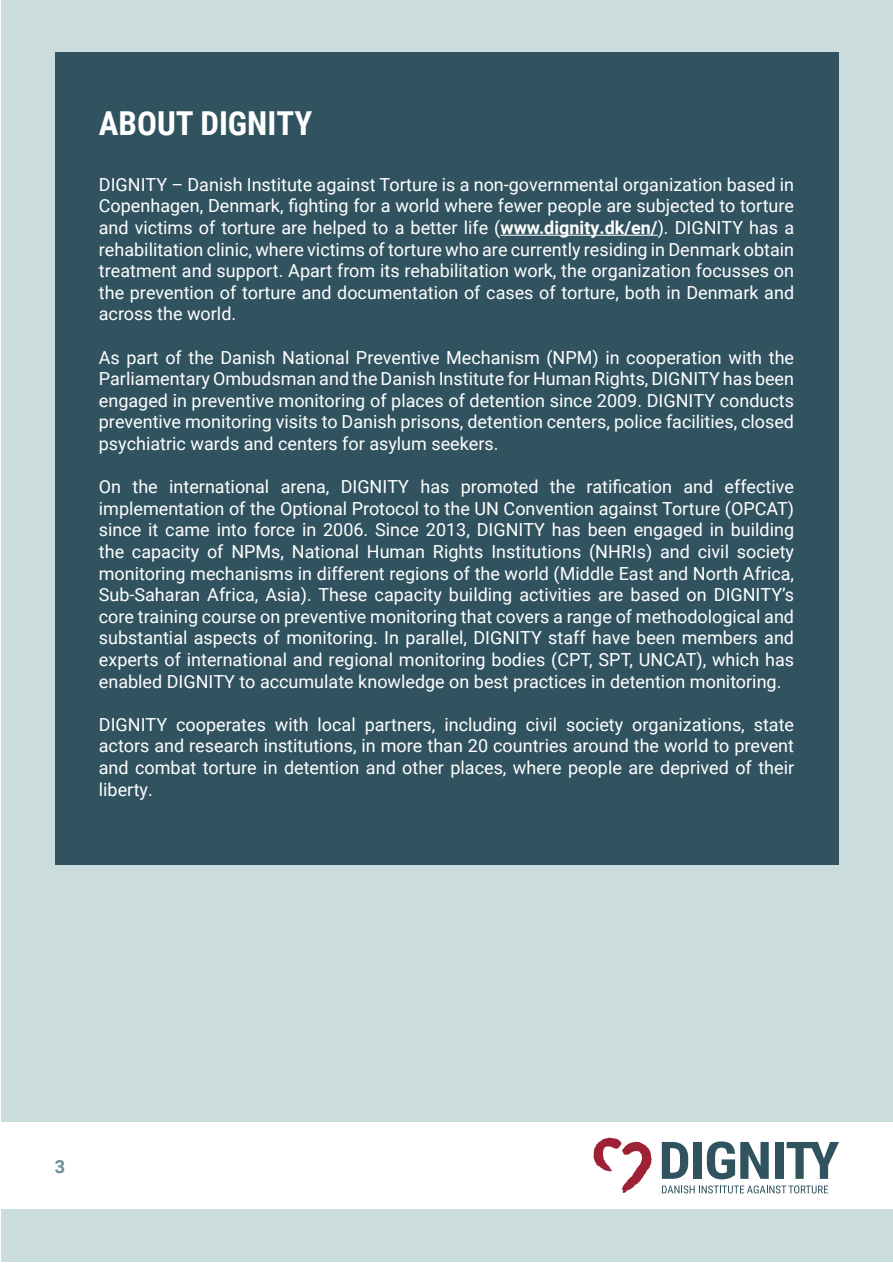
<style>
.page{position:relative;width:893px;height:1263px;background:#fff}
.page>*{position:absolute;margin:0;border:0;box-sizing:border-box;transform-origin:0 0}
.t1{font:700 33px "Roboto Condensed";color:#fff}
.t2{font:18px/21.6px "Roboto";color:#fff;text-align:justify}
.t3{font:700 18px "Roboto";color:#698c91}
.s1{font-weight:700}
</style>
<div class="page">
<div style="left:1px;top:1px;width:892px;height:1261px;background:#cbdcdd"></div>
<div style="left:2px;top:1122px;width:891px;height:87px;background:#fff"></div>
<svg style="left:594px;top:1138px;width:58px;height:55px"></svg>
<div style="left:693px;top:1142px;width:9px;height:37px;background:#315360"></div>
<svg style="left:707px;top:1141px;width:62px;height:38px"></svg>
<div style="left:775px;top:1142px;width:8px;height:37px;background:#315360"></div>
<svg style="left:787px;top:1142px;width:52px;height:37px"></svg>
<svg style="left:662px;top:1185px;width:166px;height:8px"></svg>
<svg style="left:662px;top:1142px;width:26px;height:37px"></svg>
<div style="left:55px;top:53px;width:783px;height:812px;background:#315360"></div>
<hr style="left:500px;top:235px;width:158px;height:1px;background:#fff">
<h1 class="t1" style="left:99px;top:101px;width:215px">ABOUT DIGNITY</h1>
<p class="t2" style="left:99px;top:173px;width:697px">DIGNITY – Danish Institute against Torture is a non-governmental organization based in Copenhagen, Denmark, fighting for a world where fewer people are subjected to torture and victims of torture are helped to a better life (<span class="s1">www.dignity.dk/en/</span>). DIGNITY has a rehabilitation clinic, where victims of torture who are currently residing in Denmark obtain treatment and support. Apart from its rehabilitation work, the organization focusses on the prevention of torture and documentation of cases of torture, both in Denmark and across the world.</p>
<p class="t2" style="left:99px;top:346px;width:697px">As part of the Danish National Preventive Mechanism (NPM) in cooperation with the Parliamentary Ombudsman and the Danish Institute for Human Rights, DIGNITY has been engaged in preventive monitoring of places of detention since 2009. DIGNITY conducts preventive monitoring visits to Danish prisons, detention centers, police facilities, closed psychiatric wards and centers for asylum seekers.</p>
<p class="t2" style="left:99px;top:475px;width:697px">On the international arena, DIGNITY has promoted the ratification and effective implementation of the Optional Protocol to the UN Convention against Torture (OPCAT) since it came into force in 2006. Since 2013, DIGNITY has been engaged in building the capacity of NPMs, National Human Rights Institutions (NHRIs) and civil society monitoring mechanisms in different regions of the world (Middle East and North Africa, Sub-Saharan Africa, Asia). These capacity building activities are based on DIGNITY’s core training course on preventive monitoring that covers a range of methodological and substantial aspects of monitoring. In parallel, DIGNITY staff have been members and experts of international and regional monitoring bodies (CPT, SPT, UNCAT), which has enabled DIGNITY to accumulate knowledge on best practices in detention monitoring.</p>
<p class="t2" style="left:99px;top:713px;width:697px">DIGNITY cooperates with local partners, including civil society organizations, state actors and research institutions, in more than 20 countries around the world to prevent and combat torture in detention and other places, where people are deprived of their liberty.</p>
<p class="t3" style="left:55px;top:1154px;width:12px">3</p>
</div>
